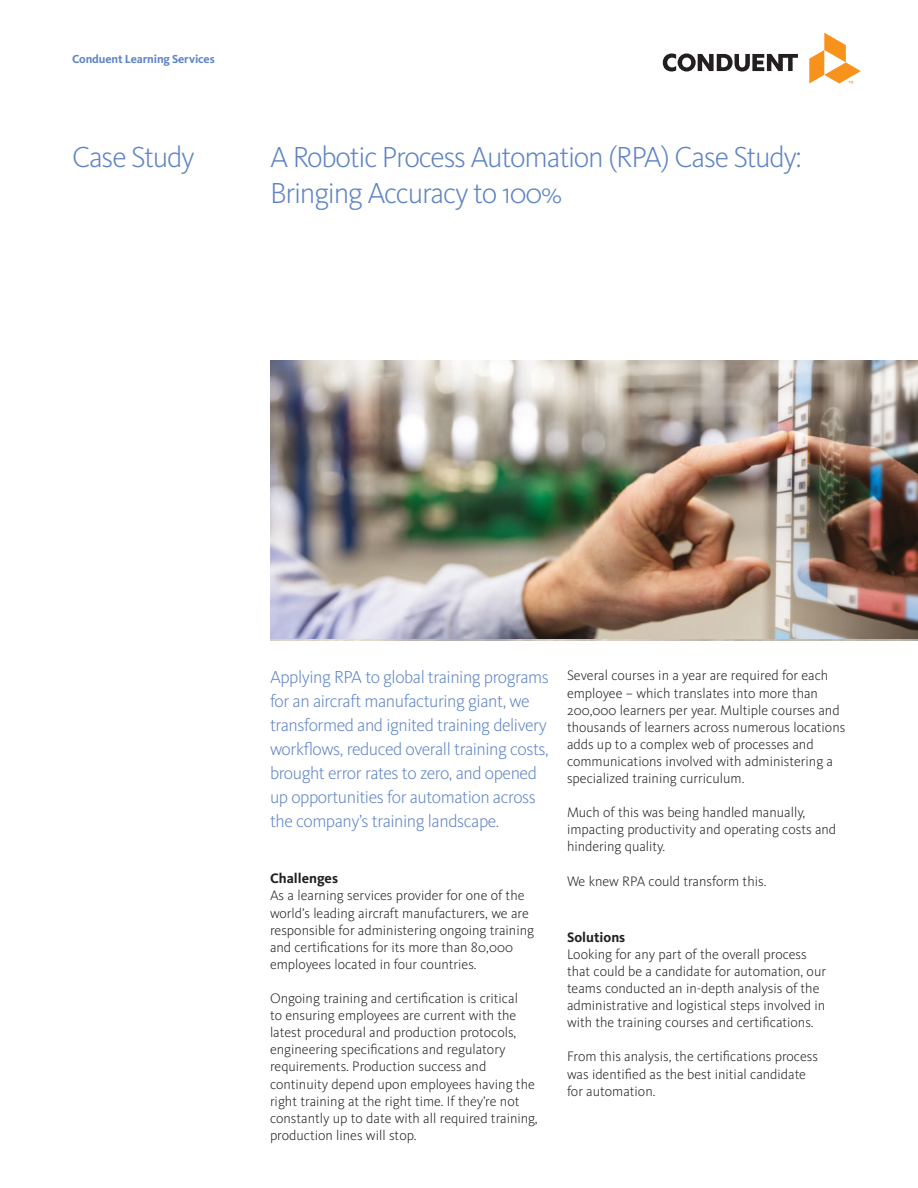
<style>
.page{position:relative;width:918px;height:1188px;background:#fff}
.page>*{position:absolute;margin:0;border:0;box-sizing:border-box;transform-origin:0 0}
.Cover_large_callout{font:300 30px/36px "Kievit Pro";letter-spacing:-.04em;color:#5f84c3}
.Case_study_name_-_bl{font:300 30px "Kievit Pro";letter-spacing:-.04em;color:#5f84c3}
.Cover_intro_text_-_b{font:300 18px/24px "Kievit Pro";letter-spacing:-.025em;color:#5f84c3}
.Cover_intro_text_-_b-2{font:300 14.25px/17.1px "Kievit Pro";color:#231f20}
.Cover_intro_text_-_b-3{font:700 14.25px "Kievit Pro";color:#231f20}
.Business_category{font:700 12px "Kievit Pro";letter-spacing:-.01em;color:#5f84c3}
.s1{font-weight:700}
</style>
<div class="page">
<svg style="left:663px;top:53px;width:135px;height:19px"></svg>
<svg style="left:809px;top:33px;width:52px;height:51px"></svg>
<img style="left:270px;top:360px;width:648px;height:279px">
<p class="Business_category" style="left:72px;top:52px;width:144px">Conduent Learning Services</p>
<p class="Case_study_name_-_bl" style="left:72px;top:139px;width:124px">Case Study</p>
<p class="Cover_large_callout" style="left:270px;top:139px;width:533px">A Robotic Process Automation (RPA) Case Study:<br>Bringing Accuracy to 100%</p>
<p class="Cover_intro_text_-_b" style="left:270px;top:665px;width:281px">Applying RPA to global training programs for an aircraft manufacturing giant, we transformed and ignited training delivery workflows, reduced overall training costs, brought error rates to zero, and opened up opportunities for automation across the company’s training landscape.</p>
<p class="Cover_intro_text_-_b-2" style="left:270px;top:870px;width:266px"><span class="s1">Challenges<br></span>As a learning services provider for one of the world’s leading aircraft manufacturers, we are responsible for administering ongoing training and certifications for its more than 80,000 employees located in four countries.</p>
<p class="Cover_intro_text_-_b-2" style="left:270px;top:990px;width:269px">Ongoing training and certification is critical<br>to ensuring employees are current with the latest procedural and production protocols, engineering specifications and regulatory requirements. Production success and continuity depend upon employees having the right training at the right time. If they’re not constantly up to date with all required training, production lines will stop.</p>
<p class="Cover_intro_text_-_b-2" style="left:567px;top:667px;width:280px">Several courses in a year are required for each employee – which translates into more than 200,000 learners per year. Multiple courses and thousands of learners across numerous locations adds up to a complex web of processes and communications involved with administering a specialized training curriculum.</p>
<p class="Cover_intro_text_-_b-2" style="left:567px;top:804px;width:271px">Much of this was being handled manually, impacting productivity and operating costs and hindering quality.</p>
<p class="Cover_intro_text_-_b-2" style="left:567px;top:872px;width:201px">We knew RPA could transform this.</p>
<p class="Cover_intro_text_-_b-3" style="left:567px;top:928px;width:60px">Solutions</p>
<p class="Cover_intro_text_-_b-2" style="left:567px;top:945px;width:241px">Looking for any part of the overall process</p>
<p class="Cover_intro_text_-_b-2" style="left:567px;top:963px;width:261px">that could be a candidate for automation, our</p>
<p class="Cover_intro_text_-_b-2" style="left:567px;top:980px;width:254px">teams conducted an in-depth analysis of the</p>
<p class="Cover_intro_text_-_b-2" style="left:567px;top:997px;width:260px">administrative and logistical steps involved in</p>
<p class="Cover_intro_text_-_b-2" style="left:567px;top:1014px;width:248px">with the training courses and certifications.</p>
<p class="Cover_intro_text_-_b-2" style="left:567px;top:1048px;width:253px">From this analysis, the certifications process</p>
<p class="Cover_intro_text_-_b-2" style="left:567px;top:1065px;width:241px">was identified as the best initial candidate for automation.</p>
</div>
